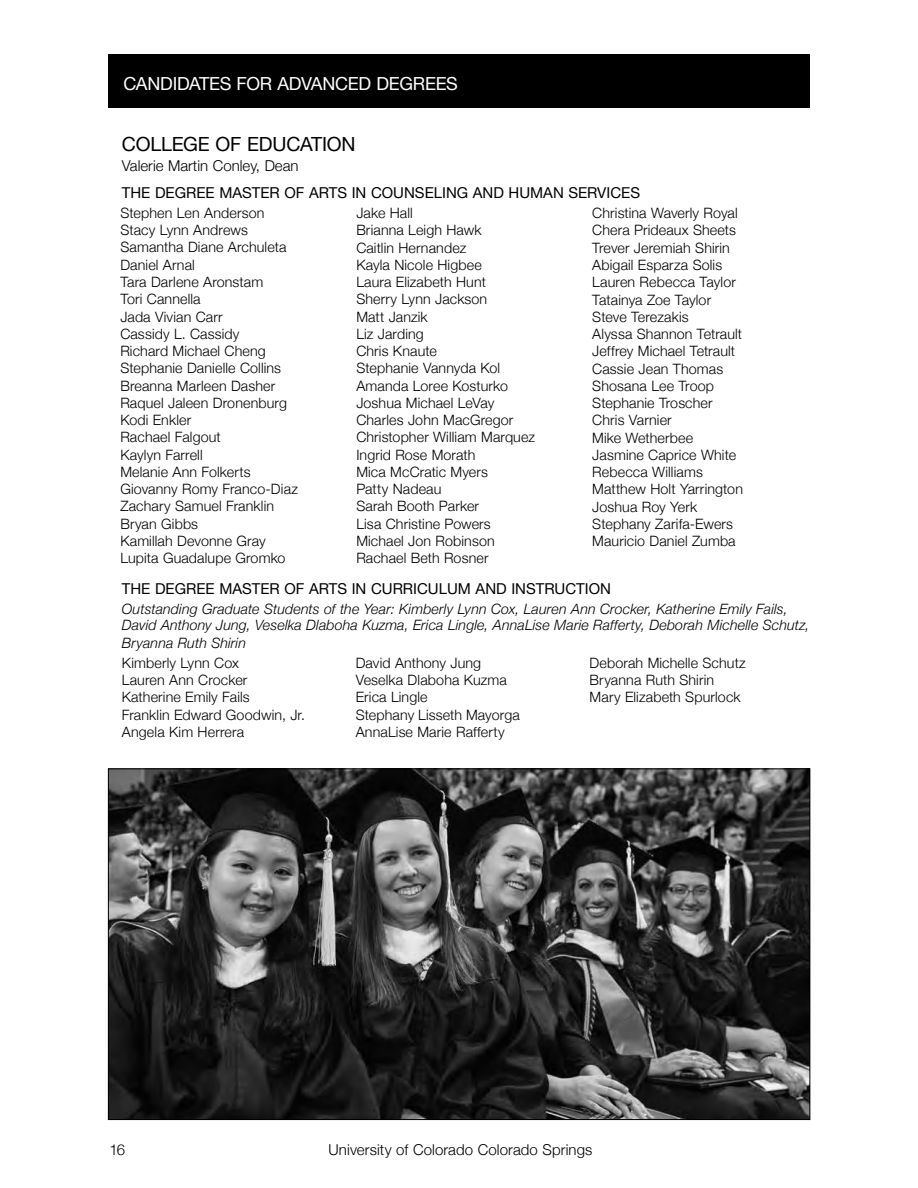
<style>
.page{position:relative;width:918px;height:1188px;background:#fff}
.page>*{position:absolute;margin:0;border:0;box-sizing:border-box;transform-origin:0 0}
.t1{font:19.5px "Helvetica Neue";letter-spacing:-.01em;color:#000}
.t2{font:18px "Helvetica Neue";letter-spacing:-.015em;color:#fff}
.t3{font:15px "Helvetica Neue";color:#000}
.t4{font:300 15px "Helvetica Neue";letter-spacing:.005em;color:#000}
.t5{font:300 14.25px/17.2px "Helvetica Neue";letter-spacing:.01em;color:#000}
.t6{font:italic 300 14.25px/17px "Helvetica Neue";letter-spacing:.01em;color:#000}
</style>
<div class="page">
<div style="left:108px;top:54px;width:702px;height:54px;background:#000"></div>
<img style="left:110px;top:771px;width:698px;height:347px">
<p class="t2" style="left:123px;top:71px;width:336px">CANDIDATES FOR ADVANCED DEGREES</p>
<h1 class="t1" style="left:122px;top:130px;width:235px">COLLEGE OF EDUCATION</h1>
<p class="t4" style="left:122px;top:153px;width:178px">Valerie Martin Conley, Dean</p>
<p class="t3" style="left:122px;top:182px;width:520px">THE DEGREE MASTER OF ARTS IN COUNSELING AND HUMAN SERVICES</p>
<p class="t5" style="left:120px;top:203px;width:179px">Stephen Len Anderson<br>Stacy Lynn Andrews<br>Samantha Diane Archuleta<br>Daniel Arnal<br>Tara Darlene Aronstam<br>Tori Cannella<br>Jada Vivian Carr<br>Cassidy L. Cassidy<br>Richard Michael Cheng<br>Stephanie Danielle Collins<br>Breanna Marleen Dasher<br>Raquel Jaleen Dronenburg<br>Kodi Enkler<br>Rachael Falgout<br>Kaylyn Farrell<br>Melanie Ann Folkerts<br>Giovanny Romy Franco-Diaz<br>Zachary Samuel Franklin<br>Bryan Gibbs<br>Kamillah Devonne Gray<br>Lupita Guadalupe Gromko</p>
<p class="t5" style="left:356px;top:203px;width:180px">Jake Hall<br>Brianna Leigh Hawk<br>Caitlin Hernandez<br>Kayla Nicole Higbee<br>Laura Elizabeth Hunt<br>Sherry Lynn Jackson<br>Matt Janzik<br>Liz Jarding<br>Chris Knaute<br>Stephanie Vannyda Kol<br>Amanda Loree Kosturko<br>Joshua Michael LeVay<br>Charles John MacGregor<br>Christopher William Marquez<br>Ingrid Rose Morath<br>Mica McCratic Myers<br>Patty Nadeau<br>Sarah Booth Parker<br>Lisa Christine Powers<br>Michael Jon Robinson<br>Rachael Beth Rosner</p>
<p class="t5" style="left:592px;top:203px;width:152px">Christina Waverly Royal<br>Chera Prideaux Sheets<br>Trever Jeremiah Shirin<br>Abigail Esparza Solis<br>Lauren Rebecca Taylor<br>Tatainya Zoe Taylor<br>Steve Terezakis<br>Alyssa Shannon Tetrault<br>Jeffrey Michael Tetrault<br>Cassie Jean Thomas<br>Shosana Lee Troop<br>Stephanie Troscher<br>Chris Varnier<br>Mike Wetherbee<br>Jasmine Caprice White<br>Rebecca Williams<br>Matthew Holt Yarrington<br>Joshua Roy Yerk<br>Stephany Zarifa-Ewers<br>Mauricio Daniel Zumba</p>
<p class="t3" style="left:122px;top:578px;width:491px">THE DEGREE MASTER OF ARTS IN CURRICULUM AND INSTRUCTION</p>
<p class="t6" style="left:122px;top:599px;width:689px">Outstanding Graduate Students of the Year: Kimberly Lynn Cox, Lauren Ann Crocker, Katherine Emily Fails,<br>David Anthony Jung, Veselka Dlaboha Kuzma, Erica Lingle, AnnaLise Marie Rafferty, Deborah Michelle Schutz,<br>Bryanna Ruth Shirin</p>
<p class="t5" style="left:122px;top:653px;width:182px">Kimberly Lynn Cox<br>Lauren Ann Crocker<br>Katherine Emily Fails<br>Franklin Edward Goodwin, Jr.<br>Angela Kim Herrera</p>
<p class="t5" style="left:356px;top:653px;width:166px">David Anthony Jung<br>Veselka Dlaboha Kuzma<br>Erica Lingle<br>Stephany Lisseth Mayorga<br>AnnaLise Marie Rafferty</p>
<p class="t5" style="left:590px;top:653px;width:158px">Deborah Michelle Schutz<br>Bryanna Ruth Shirin<br>Mary Elizabeth Spurlock</p>
<p class="t4" style="left:109px;top:1137px;width:17px">16</p>
<p class="t4" style="left:329px;top:1137px;width:265px">University of Colorado Colorado Springs</p>
</div>
